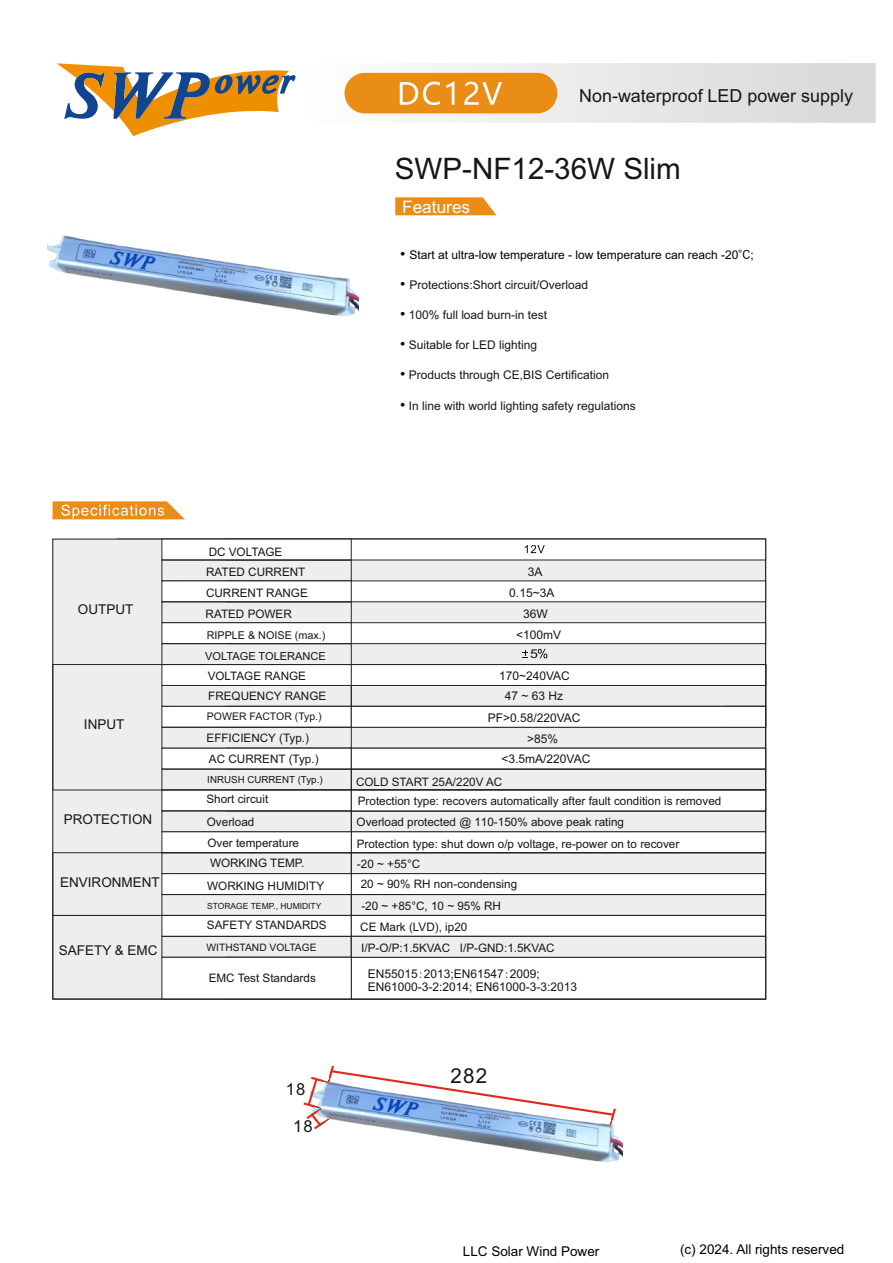
<style>
.page{position:relative;width:893px;height:1263px;background:#fff}
.page>*{position:absolute;margin:0;border:0;box-sizing:border-box;transform-origin:0 0}
.t1{font:29.55px "Arial";color:#151616}
.t2{font:20.55px "Arial";color:#151616}
.t3{font:17.85px "Arial";color:#151616}
.t4{font:17.25px "Arial";color:#fff}
.t5{font:16.65px "Arial";color:#151616}
.t6{font:13.5px "Arial";color:#151616}
.t7{font:13.5px "Arial";color:#000}
.t8{font:12.15px "Arial Unicode MS";color:#151616;scale:1.17 1}
.t9{font:12px/13.4px "Arial";color:#151616}
.t10{font:12px "Arial";color:#000}
.t11{font:11.7px/20.7px "Arial";color:#151616}
.t12{font:11.1px "Arial";color:#151616}
.t13{font:10.8px "Arial";color:#151616}
.t14{font:10.5px "Arial";color:#151616}
.t15{font:10.2px "Arial";color:#151616}
.t16{font:9.75px "Arial";color:#151616}
.t17{font:8.55px "Arial";color:#151616}
.s1{font-size:15px}
.s2{font-family:"Yu Gothic UI"}
.s3{font-size:15px;color:#000}
.s4{font-family:"Sim Sun"}
</style>
<div class="page">
<img style="left:347px;top:63px;width:528px;height:60px">
<div style="left:344px;top:73px;width:213px;height:40px;background:#e98d16;border-radius:20px"></div>
<svg style="left:400px;top:82px;width:102px;height:23px"></svg>
<svg style="left:53px;top:501px;width:132px;height:18px;background:#eda64b"></svg>
<svg style="left:395px;top:197px;width:102px;height:18px;background:#eb972c"></svg>
<svg style="left:57px;top:63px;width:239px;height:73px"></svg>
<div style="left:52px;top:538px;width:714px;height:462px;background:#efeeee"></div>
<svg style="left:162px;top:539px;width:604px;height:21px"></svg>
<div style="left:162px;top:560px;width:189px;height:21px;border:1px solid #2a2420"></div>
<svg style="left:162px;top:581px;width:604px;height:21px"></svg>
<div style="left:162px;top:769px;width:189px;height:21px;border:1px solid #2a2420"></div>
<div style="left:351px;top:811px;width:415px;height:21px;border:1px solid #2a2420"></div>
<div style="left:162px;top:811px;width:189px;height:21px;border:1px solid #2a2420"></div>
<svg style="left:162px;top:706px;width:602px;height:22px"></svg>
<svg style="left:162px;top:748px;width:602px;height:21px"></svg>
<div style="left:351px;top:769px;width:415px;height:21px;border:1px solid #2a2420"></div>
<svg style="left:162px;top:831px;width:604px;height:21px"></svg>
<svg style="left:162px;top:873px;width:602px;height:21px"></svg>
<div style="left:351px;top:894px;width:415px;height:22px;border:1px solid #2a2420"></div>
<div style="left:162px;top:894px;width:189px;height:22px;border:1px solid #2a2420"></div>
<svg style="left:162px;top:666px;width:602px;height:20px"></svg>
<svg style="left:162px;top:790px;width:604px;height:21px"></svg>
<svg style="left:162px;top:917px;width:602px;height:80px"></svg>
<div style="left:53px;top:664px;width:713px;height:126px;border:1px solid #2a2420"></div>
<div style="left:53px;top:852px;width:713px;height:64px;border:1px solid #2a2420"></div>
<div style="left:53px;top:915px;width:713px;height:84px;border:1px solid #2a2420"></div>
<svg style="left:162px;top:622px;width:604px;height:36px"></svg>
<img style="left:47px;top:235px;width:312px;height:81px">
<img style="left:419px;top:1133px;width:203px;height:29px">
<svg style="left:303px;top:1065px;width:313px;height:68px"></svg>
<h3 class="t3" style="left:579px;top:89px;width:275px">Non-waterproof LED power supply</h3>
<h1 class="t1" style="left:395px;top:157px;width:287px">SWP-NF12-36W Slim</h1>
<h3 class="t4" style="left:402px;top:200px;width:69px">Features</h3>
<p class="t10" style="left:400px;top:250px;width:355px"><span class="s1">•</span> Start at ultra-low temperature - low temperature can reach -20<span class="s2">℃</span>;</p>
<p class="t9" style="left:400px;top:279px;width:189px"><span class="s3">•</span> Protections:Short circuit/Overload</p>
<p class="t9" style="left:400px;top:309px;width:149px"><span class="s3">•</span> 100% full load burn-in test</p>
<p class="t9" style="left:400px;top:339px;width:139px"><span class="s3">•</span> Suitable for LED lighting</p>
<p class="t9" style="left:400px;top:370px;width:211px"><span class="s3">•</span> Products through CE,BIS Certification</p>
<p class="t9" style="left:400px;top:400px;width:237px"><span class="s3">•</span> In line with world lighting safety regulations</p>
<p class="t6" style="left:78px;top:604px;width:57px">OUTPUT</p>
<p class="t6" style="left:84px;top:719px;width:42px">INPUT</p>
<p class="t6" style="left:64px;top:814px;width:90px">PROTECTION</p>
<p class="t6" style="left:60px;top:877px;width:101px">ENVIRONMENT</p>
<p class="t6" style="left:59px;top:945px;width:100px">SAFETY &amp; EMC</p>
<p class="t11" style="left:206px;top:542px;width:104px">DC VOLTAGE<br>RATED CURRENT<br>CURRENT RANGE<br>RATED POWER</p>
<p class="t13" style="left:207px;top:631px;width:120px">RIPPLE &amp; NOISE (max.)</p>
<p class="t12" style="left:205px;top:652px;width:122px">VOLTAGE TOLERANCE</p>
<p class="t11" style="left:208px;top:668px;width:120px;line-height:19.4px">VOLTAGE RANGE<br>FREQUENCY RANGE</p>
<p class="t14" style="left:207px;top:712px;width:116px">POWER FACTOR (Typ.)</p>
<p class="t11" style="left:207px;top:728px;width:114px">EFFICIENCY (Typ.)<br>AC CURRENT (Typ.)</p>
<p class="t16" style="left:207px;top:776px;width:117px">INRUSH CURRENT (Typ.)</p>
<p class="t11" style="left:206px;top:789px;width:94px;line-height:22px">Short circuit<br>Overload<br>Over temperature</p>
<p class="t11" style="left:207px;top:853px;width:119px;line-height:22.5px">WORKING TEMP.<br>WORKING HUMIDITY</p>
<p class="t17" style="left:207px;top:903px;width:116px">STORAGE TEMP., HUMIDITY</p>
<p class="t11" style="left:207px;top:915px;width:121px">SAFETY STANDARDS</p>
<p class="t15" style="left:207px;top:943px;width:111px">WITHSTAND VOLTAGE</p>
<p class="t11" style="left:209px;top:969px;width:109px">EMC Test Standards</p>
<h3 class="t5" style="left:286px;top:1083px;width:21px">18</h3>
<h3 class="t5" style="left:293px;top:1120px;width:21px">18</h3>
<p class="t9" style="left:528px;top:566px;width:16px">3A</p>
<p class="t9" style="left:509px;top:587px;width:47px">0.15~3A</p>
<p class="t9" style="left:516px;top:605px;width:47px;line-height:20.4px;text-align:center">36W &lt;100mV</p>
<p class="t8" style="left:530px;top:649px;width:8px">5</p>
<p class="t9" style="left:499px;top:670px;width:72px">170~240VAC</p>
<p class="t9" style="left:505px;top:690px;width:60px">47 ~ 63 Hz</p>
<p class="t9" style="left:488px;top:712px;width:94px">PF&gt;0.58/220VAC</p>
<p class="t9" style="left:502px;top:753px;width:90px">&lt;3.5mA/220VAC</p>
<p class="t9" style="left:527px;top:733px;width:33px">&gt;85%</p>
<p class="t11" style="left:356px;top:773px;width:367px;line-height:19.2px">COLD START 25A/220V AC<br>Protection type: recovers automatically after fault condition is removed</p>
<p class="t11" style="left:357px;top:835px;width:324px;line-height:19.8px">Protection type: shut down o/p voltage, re-power on to recover -20 ~ +55°С</p>
<p class="t11" style="left:360px;top:896px;width:196px;line-height:21.5px">-20 ~ +85°С, 10 ~ 95% RH<br>CE Mark (LVD), ip20<br>I/P-O/P:1.5KVAC I/P-GND:1.5KVAC</p>
<p class="t11" style="left:357px;top:813px;width:269px">Overload protected @ 110-150% above peak rating</p>
<p class="t11" style="left:361px;top:874px;width:158px">20 ~ 90% RH non-condensing</p>
<p class="t9" style="left:368px;top:968px;width:211px">EN55015<span class="s4">:</span>2013;EN61547<span class="s4">:</span>2009;<br>EN61000-3-2:2014; EN61000-3-3:2013</p>
<h2 class="t2" style="left:451px;top:1068px;width:38px">282</h2>
<p class="t7" style="left:463px;top:1246px;width:138px">LLC Solar Wind Power</p>
<p class="t7" style="left:680px;top:1244px;width:166px">(c) 2024. All rights reserved</p>
</div>
